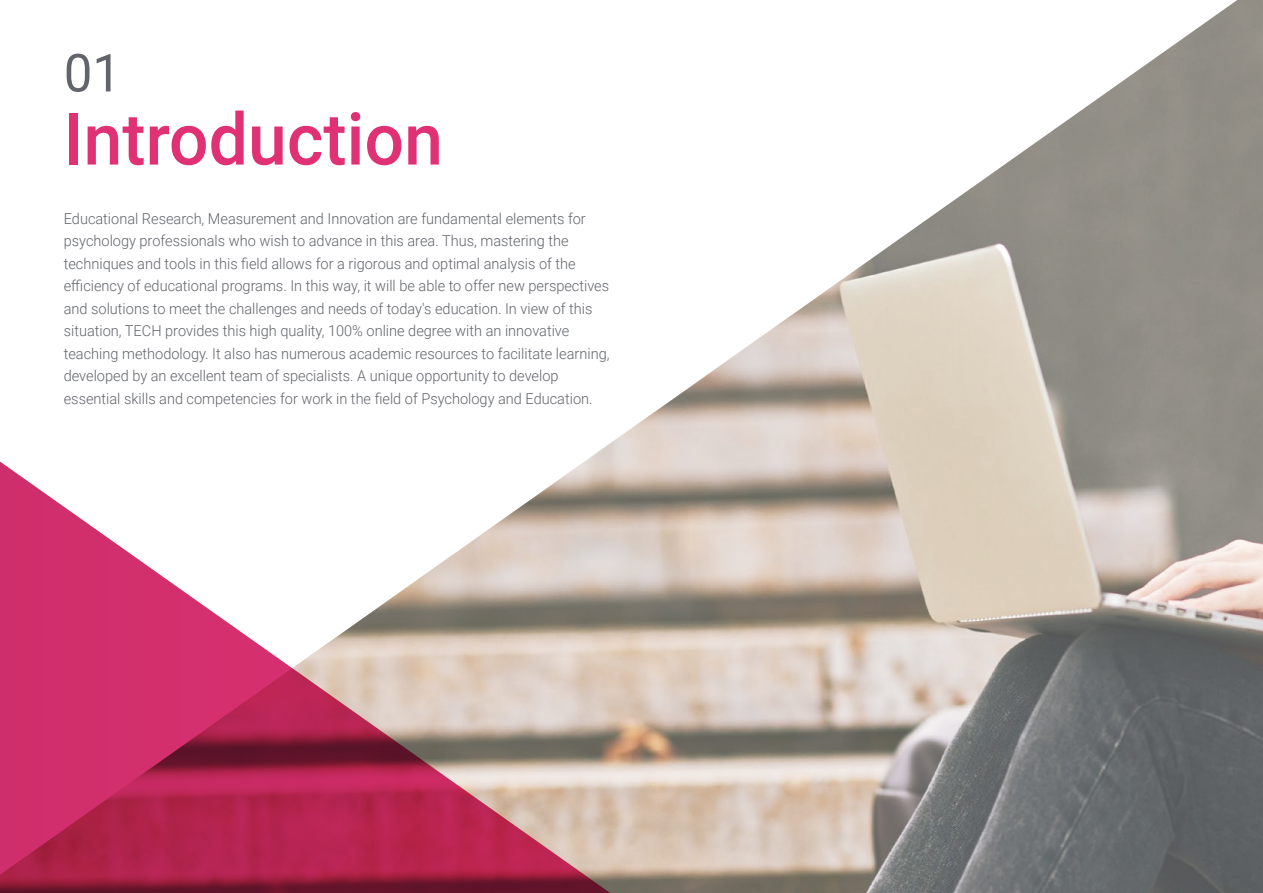
<style>
.page{position:relative;width:1263px;height:893px;background:#fff}
.page>*{position:absolute;margin:0;border:0;box-sizing:border-box;transform-origin:0 0}
.t1{font:500 72px "Roboto";color:#df3173}
.t2{font:52.5px "Roboto";color:#61646a}
.t3{font:300 15px/22.5px "Roboto";color:#61646a}
</style>
<div class="page">
<img style="left:607px;top:0;width:656px;height:893px">
<svg style="left:0;top:446px;width:640px;height:447px"></svg>
<h2 class="t2" style="left:64px;top:36px;width:59px">01</h2>
<h1 class="t1" style="left:64px;top:89px;width:381px">Introduction</h1>
<p class="t3" style="left:64px;top:207px;width:547px">Educational Research, Measurement and Innovation are fundamental elements for psychology professionals who wish to advance in this area. Thus, mastering the techniques and tools in this field allows for a rigorous and optimal analysis of the efficiency of educational programs. In this way, it will be able to offer new perspectives and solutions to meet the challenges and needs of today's education. In view of this situation, TECH provides this high quality, 100% online degree with an innovative teaching methodology. It also has numerous academic resources to facilitate learning, developed by an excellent team of specialists. A unique opportunity to develop essential skills and competencies for work in the field of Psychology and Education.</p>
</div>
